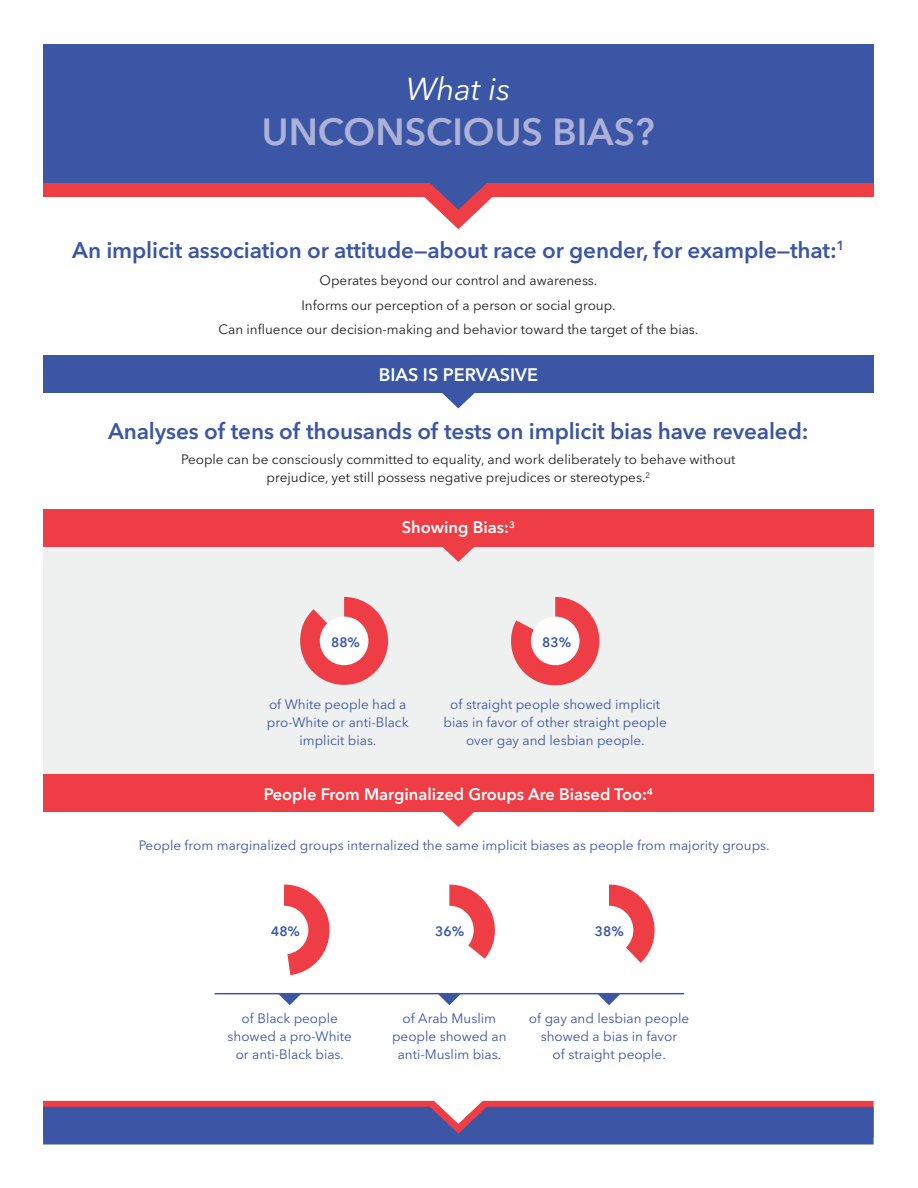
<style>
.page{position:relative;width:918px;height:1188px;background:#fff}
.page>*{position:absolute;margin:0;border:0;box-sizing:border-box;transform-origin:0 0}
.t1{font:600 37.5px "Avenir Next LT Pro";color:#adb1d8}
.t2{font:italic 31.5px "Avenir Next LT Pro";color:#fff}
.t3{font:600 22.5px "Avenir Next LT Pro";letter-spacing:-.005em;color:#3a56a5}
.t4{font:600 18px "Avenir Next LT Pro";color:#fff}
.t5{font:600 16.5px "Avenir Next LT Pro";color:#fff}
.t6{font:13.5px/18px "Avenir Next LT Pro";color:#3a56a5;text-align:center}
.t7{font:13.5px/24.5px "Avenir Next LT Pro";color:#231f20;text-align:center}
.t8{font:600 13.5px "Avenir Next LT Pro";color:#3a56a5}
</style>
<div class="page">
<div style="left:43px;top:546px;width:831px;height:248px;background:#eff0f0"></div>
<div style="left:43px;top:58px;width:831px;height:138px;background:#ee3d44"></div>
<div style="left:43px;top:45px;width:831px;height:138px;background:#3a56a5"></div>
<svg style="left:411px;top:183px;width:95px;height:46px"></svg>
<svg style="left:43px;top:1101px;width:831px;height:44px;background:#57569a"></svg>
<div style="left:43px;top:355px;width:831px;height:38px;background:#3a56a5"></div>
<svg style="left:442px;top:393px;width:33px;height:15px"></svg>
<div style="left:43px;top:774px;width:831px;height:37px;background:#ee3d44"></div>
<svg style="left:440px;top:811px;width:37px;height:16px"></svg>
<div style="left:43px;top:509px;width:831px;height:37px;background:#ee3d44"></div>
<svg style="left:440px;top:546px;width:37px;height:16px"></svg>
<svg style="left:300px;top:597px;width:88px;height:88px"></svg>
<svg style="left:511px;top:597px;width:88px;height:88px"></svg>
<div style="left:320px;top:617px;width:48px;height:48px;background:#fff;border-radius:50%"></div>
<div style="left:531px;top:617px;width:49px;height:48px;background:#fff;border-radius:50%"></div>
<svg style="left:278px;top:994px;width:24px;height:11px"></svg>
<svg style="left:437px;top:994px;width:25px;height:11px"></svg>
<svg style="left:597px;top:994px;width:24px;height:11px"></svg>
<hr style="left:215px;top:993px;width:469px;height:1px;background:#3a56a5">
<svg style="left:284px;top:885px;width:46px;height:90px"></svg>
<svg style="left:449px;top:885px;width:46px;height:74px"></svg>
<svg style="left:609px;top:885px;width:46px;height:78px"></svg>
<div style="left:260px;top:906px;width:48px;height:48px;background:#fff;border-radius:50%"></div>
<div style="left:425px;top:906px;width:49px;height:48px;background:#fff;border-radius:50%"></div>
<div style="left:585px;top:906px;width:48px;height:48px;background:#fff;border-radius:50%"></div>
<h2 class="t2" style="left:406px;top:70px;width:106px">What is</h2>
<h1 class="t1" style="left:262px;top:109px;width:394px">UNCONSCIOUS BIAS?</h1>
<h3 class="t3" style="left:72px;top:236px;width:774px">An implicit association or attitude—about race or gender, for example—that:<sup>1</sup></h3>
<p class="t7" style="left:219px;top:268px;width:481px">Operates beyond our control and awareness.<br>Informs our perception of a person or social group.<br>Can influence our decision-making and behavior toward the target of the bias.</p>
<h3 class="t4" style="left:379px;top:364px;width:161px">BIAS IS PERVASIVE</h3>
<h3 class="t3" style="left:108px;top:417px;width:702px">Analyses of tens of thousands of tests on implicit bias have revealed:</h3>
<p class="t7" style="left:181px;top:451px;width:556px;line-height:18px">People can be consciously committed to equality, and work deliberately to behave without prejudice, yet still possess negative prejudices or stereotypes.<sup>2</sup></p>
<p class="t5" style="left:402px;top:517px;width:115px">Showing Bias:<sup>3</sup></p>
<p class="t8" style="left:331px;top:634px;width:31px">88%</p>
<p class="t8" style="left:542px;top:634px;width:31px">83%</p>
<p class="t6" style="left:267px;top:695px;width:143px">of White people had a pro-White or anti-Black implicit bias.</p>
<p class="t6" style="left:443px;top:695px;width:225px">of straight people showed implicit bias in favor of other straight people over gay and lesbian people.</p>
<p class="t5" style="left:264px;top:784px;width:391px">People From Marginalized Groups Are Biased Too:<sup>4</sup></p>
<p class="t6" style="left:139px;top:836px;width:633px">People from marginalized groups internalized the same implicit biases as people from majority groups.</p>
<p class="t8" style="left:271px;top:923px;width:31px">48%</p>
<p class="t8" style="left:435px;top:923px;width:31px">36%</p>
<p class="t8" style="left:595px;top:923px;width:31px">38%</p>
<p class="t6" style="left:228px;top:1009px;width:126px">of Black people showed a pro-White or anti-Black bias.</p>
<p class="t6" style="left:392px;top:1009px;width:116px">of Arab Muslim people showed an anti-Muslim bias.</p>
<p class="t6" style="left:529px;top:1009px;width:162px">of gay and lesbian people showed a bias in favor<br>of straight people.</p>
</div>
